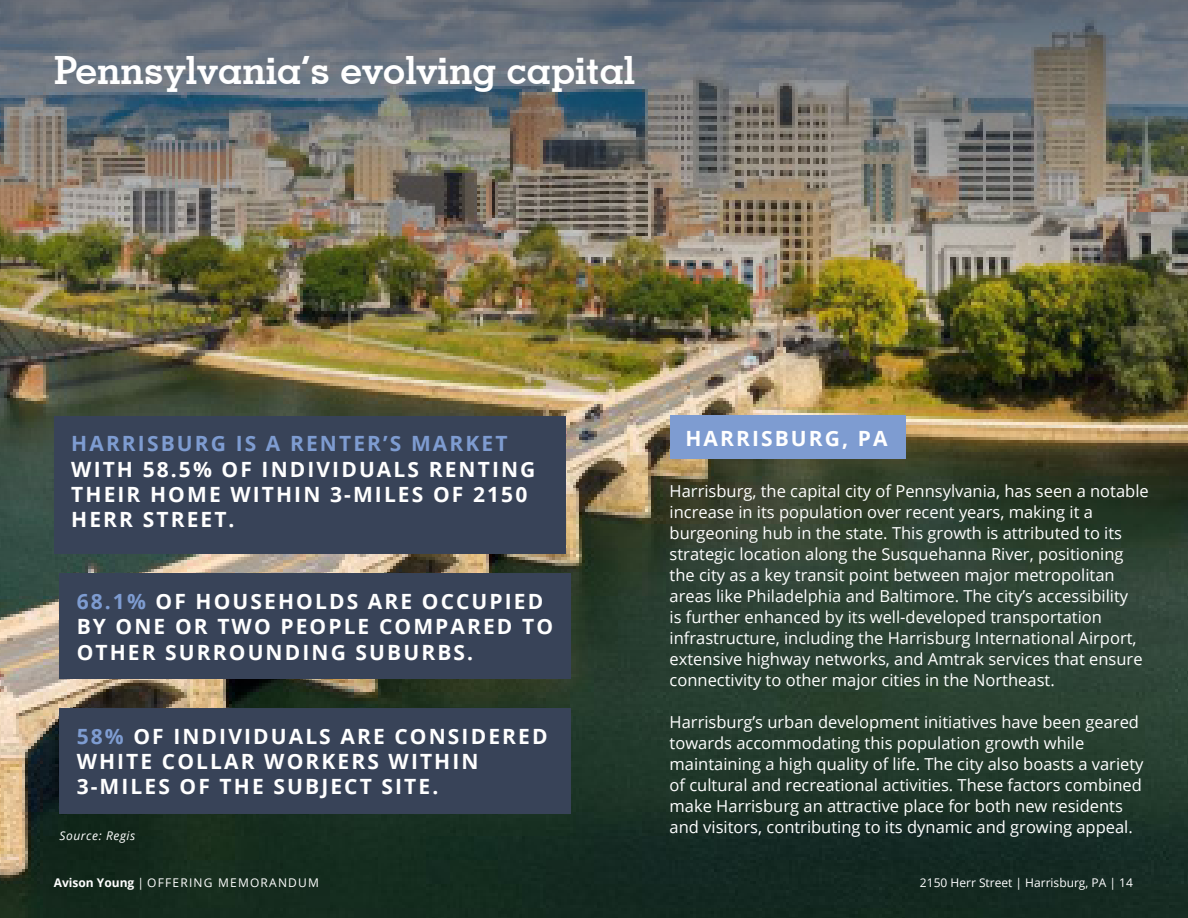
<style>
.page{position:relative;width:1188px;height:918px;background:#fff}
.page>*{position:absolute;margin:0;border:0;box-sizing:border-box;transform-origin:0 0}
.Section_Page_Headers{font:700 39px "Geometric Slab 703 BT";color:#fff}
.t1{font:700 21px/25.2px "Open Sans";letter-spacing:.1em;color:#fff}
.Paragraph_Style_1{font:16.5px/21px "Open Sans";color:#fff}
.t2{font:12px "Open Sans";color:#fff}
.t3{font:12px "Open Sans";letter-spacing:.1em;color:#fff}
.t4{font:italic 12px "Open Sans";letter-spacing:.05em;color:#fff}
.s1{color:#7e9cd1}
.s2{font-weight:700}
</style>
<div class="page">
<img style="left:0;top:537px;width:1188px;height:381px">
<img style="left:0;top:0;width:1188px;height:537px">
<div style="left:670px;top:416px;width:236px;height:43px;background:#7e9cd1"></div>
<div style="left:54px;top:416px;width:512px;height:138px;background:#384358"></div>
<div style="left:59px;top:573px;width:512px;height:106px;background:#384358"></div>
<div style="left:59px;top:708px;width:512px;height:106px;background:#384358"></div>
<p class="Section_Page_Headers" style="left:54px;top:46px;width:583px">Pennsylvania’s evolving capital</p>
<p class="t1" style="left:685px;top:425px;width:204px">HARRISBURG, PA</p>
<p class="t1" style="left:71px;top:431px;width:466px"><span class="s1">HARRISBURG IS A RENTER’S MARKET<br></span>WITH 58.5% OF INDIVIDUALS RENTING<br>THEIR HOME WITHIN 3-MILES OF 2150<br>HERR STREET.</p>
<p class="Paragraph_Style_1" style="left:670px;top:480px;width:481px">Harrisburg, the capital city of Pennsylvania, has seen a notable increase in its population over recent years, making it a burgeoning hub in the state. This growth is attributed to its strategic location along the Susquehanna River, positioning the city as a key transit point between major metropolitan areas like Philadelphia and Baltimore. The city’s accessibility<br>is further enhanced by its well-developed transportation infrastructure, including the Harrisburg International Airport, extensive highway networks, and Amtrak services that ensure connectivity to other major cities in the Northeast.</p>
<p class="Paragraph_Style_1" style="left:670px;top:711px;width:475px">Harrisburg’s urban development initiatives have been geared towards accommodating this population growth while maintaining a high quality of life. The city also boasts a variety of cultural and recreational activities. These factors combined make Harrisburg an attractive place for both new residents and visitors, contributing to its dynamic and growing appeal.</p>
<p class="t1" style="left:77px;top:588px;width:478px"><span class="s1">68.1%</span> OF HOUSEHOLDS ARE OCCUPIED<br>BY ONE OR TWO PEOPLE COMPARED TO<br>OTHER SURROUNDING SUBURBS.</p>
<p class="t1" style="left:77px;top:723px;width:472px"><span class="s1">58%</span> OF INDIVIDUALS ARE CONSIDERED<br>WHITE COLLAR WORKERS WITHIN<br>3-MILES OF THE SUBJECT SITE.</p>
<p class="t4" style="left:59px;top:827px;width:78px">Source: Regis</p>
<p class="t3" style="left:54px;top:874px;width:267px"><span class="s2">Avison Young</span> | OFFERING MEMORANDUM</p>
<p class="t2" style="left:920px;top:874px;width:215px">2150 Herr Street | Harrisburg, PA | 14</p>
</div>
